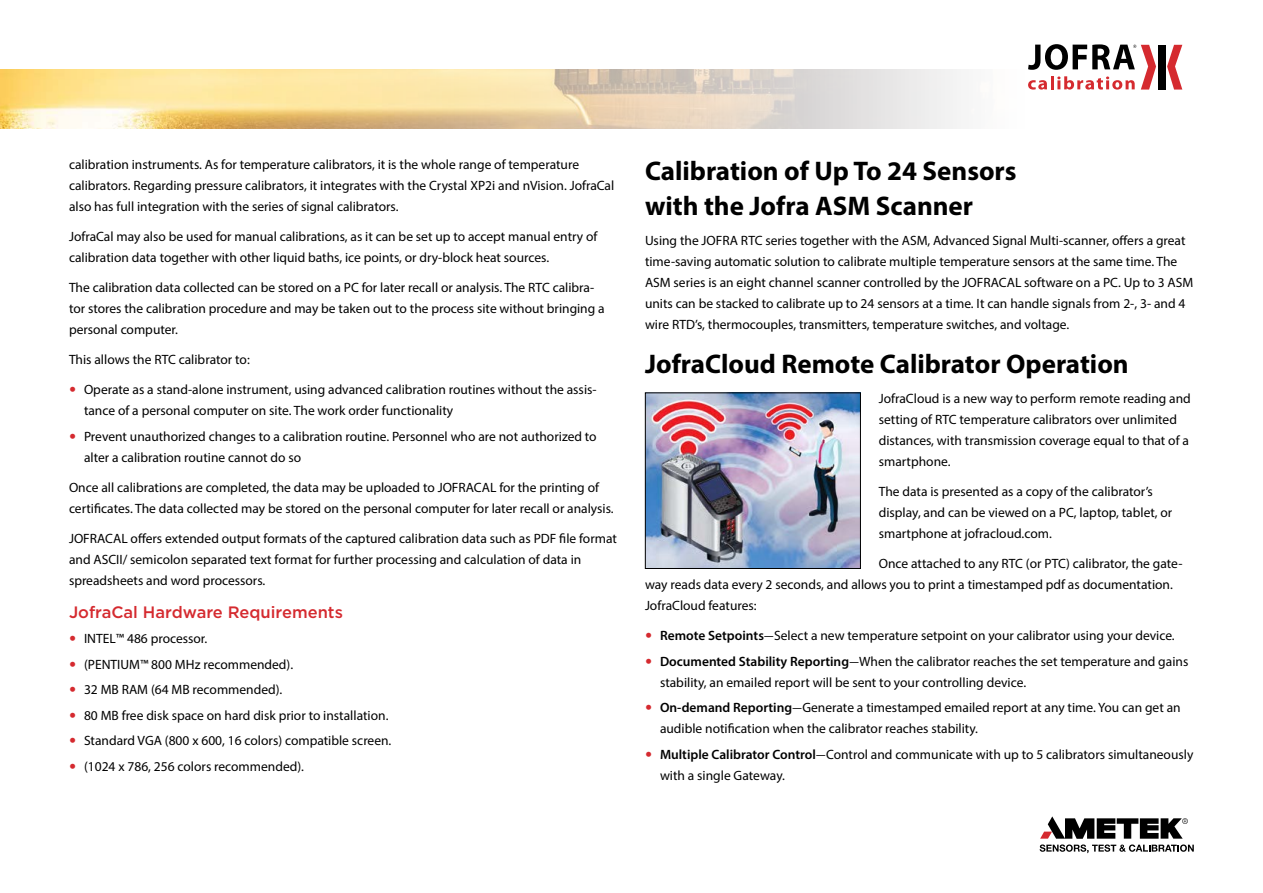
<style>
.page{position:relative;width:1263px;height:893px;background:#fff}
.page>*{position:absolute;margin:0;border:0;box-sizing:border-box;transform-origin:0 0}
.t1{font:700 27px/35.2px "Myriad Pro";color:#000}
.t2{font:500 16.5px "Gotham";color:#d52a2f}
.t3{font:13.5px/21px "Myriad Pro";color:#000}
.t4{font:13.5px/25.5px "Myriad Pro";color:#000;scale:1.5 1}
.s1{font-weight:600}
</style>
<div class="page">
<svg style="left:1040px;top:816px;width:154px;height:37px"></svg>
<div style="left:1158px;top:45px;width:7px;height:45px;background:#000"></div>
<svg style="left:1167px;top:45px;width:15px;height:45px"></svg>
<svg style="left:1028px;top:44px;width:128px;height:46px"></svg>
<img style="left:0;top:69px;width:961px;height:60px">
<img style="left:647px;top:394px;width:212px;height:173px">
<div style="left:645px;top:392px;width:216px;height:177px;border:1px solid #000"></div>
<p class="t3" style="left:69px;top:154px;width:547px">calibration instruments. As for temperature calibrators, it is the whole range of temperature calibrators. Regarding pressure calibrators, it integrates with the Crystal XP2i and nVision. JofraCal also has full integration with the series of signal calibrators.</p>
<p class="t3" style="left:69px;top:226px;width:530px">JofraCal may also be used for manual calibrations, as it can be set up to accept manual entry of calibration data together with other liquid baths, ice points, or dry-block heat sources.</p>
<p class="t3" style="left:69px;top:277px;width:537px">The calibration data collected can be stored on a PC for later recall or analysis. The RTC calibra&shy;tor stores the calibration procedure and may be taken out to the process site without bringing a personal computer.</p>
<p class="t3" style="left:69px;top:349px;width:182px">This allows the RTC calibrator to:</p>
<p class="t3" style="left:84px;top:379px;width:514px">Operate as a stand-alone instrument, using advanced calibration routines without the assis&shy;tance of a personal computer on site. The work order functionality</p>
<p class="t3" style="left:84px;top:426px;width:514px">Prevent unauthorized changes to a calibration routine. Personnel who are not authorized to alter a calibration routine cannot do so</p>
<p class="t3" style="left:69px;top:477px;width:546px">Once all calibrations are completed, the data may be uploaded to JOFRACAL for the printing of certificates. The data collected may be stored on the personal computer for later recall or analysis.</p>
<p class="t3" style="left:69px;top:528px;width:549px">JOFRACAL offers extended output formats of the captured calibration data such as PDF file format and ASCII/ semicolon separated text format for further processing and calculation of data in spreadsheets and word processors.</p>
<p class="t2" style="left:69px;top:601px;width:275px">JofraCal Hardware Requirements</p>
<p class="t3" style="left:84px;top:626px;width:309px;line-height:25.5px">INTEL™ 486 processor.<br>(PENTIUM™ 800 MHz recommended).<br>32 MB RAM (64 MB recommended).<br>80 MB free disk space on hard disk prior to installation.<br>Standard VGA (800 x 600, 16 colors) compatible screen. (1024 x 786, 256 colors recommended).</p>
<h1 class="t1" style="left:645px;top:152px;width:373px">Calibration of Up To 24 Sensors with the Jofra ASM Scanner</h1>
<p class="t3" style="left:645px;top:230px;width:550px">Using the JOFRA RTC series together with the ASM, Advanced Signal Multi-scanner, offers a great time-saving automatic solution to calibrate multiple temperature sensors at the same time. The ASM series is an eight channel scanner controlled by the JOFRACAL software on a PC. Up to 3 ASM units can be stacked to calibrate up to 24 sensors at a time. It can handle signals from 2-, 3- and 4 wire RTD’s, thermocouples, transmitters, temperature switches, and voltage.</p>
<h1 class="t1" style="left:645px;top:345px;width:485px">JofraCloud Remote Calibrator Operation</h1>
<p class="t3" style="left:879px;top:388px;width:314px">JofraCloud is a new way to perform remote reading and setting of RTC temperature calibrators over unlimited distances, with transmission coverage equal to that of a smartphone.</p>
<p class="t3" style="left:879px;top:481px;width:295px">The data is presented as a copy of the calibrator’s display, and can be viewed on a PC, laptop, tablet, or smartphone at jofracloud.com.</p>
<p class="t3" style="left:645px;top:553px;width:539px;text-indent:234px">Once attached to any RTC (or PTC) calibrator, the gate&shy;way reads data every 2 seconds, and allows you to print a timestamped pdf as documentation.<br>JofraCloud features:</p>
<p class="t4" style="left:660px;top:623px;width:354px"><span class="s1">Remote Setpoints</span>–Select a new temperature setpoint on your calibrator using your device.<br><span class="s1">Documented Stability Reporting</span>–When the calibrator reaches the set temperature and gains</p>
<p class="t3" style="left:660px;top:669px;width:522px;line-height:25.5px">stability, an emailed report will be sent to your controlling device.<br><span class="s1">On-demand Reporting</span>–Generate a timestamped emailed report at any time. You can get an</p>
<p class="t3" style="left:660px;top:716px;width:535px;line-height:25.5px">audible notification when the calibrator reaches stability.<br><span class="s1">Multiple Calibrator Control</span>–Control and communicate with up to 5 calibrators simultaneously</p>
<p class="t3" style="left:660px;top:764px;width:126px">with a single Gateway.</p>
</div>
